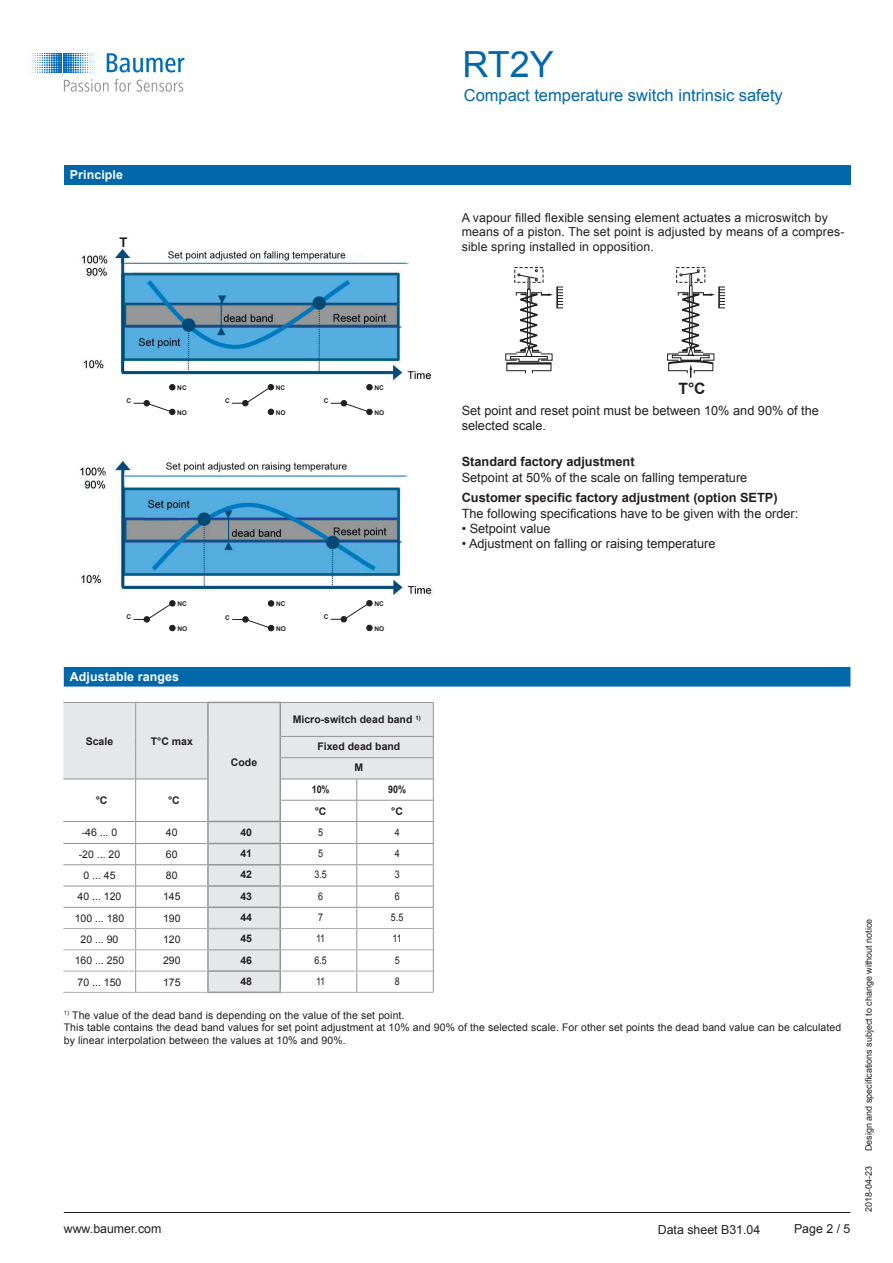
<style>
.page{position:relative;width:893px;height:1263px;background:#fff}
.page>*{position:absolute;margin:0;border:0;box-sizing:border-box;transform-origin:0 0}
.t1{font:36px "Arial";color:#0068a9}
.t2{font:16.5px "Arial";color:#0068a9}
.t3{font:700 15.6px "Arial";color:#231f20}
.t4{font:12.75px/15.3px "Arial";color:#231f20}
.t5{font:700 12.75px "Arial";color:#231f20}
.t6{font:12.3px/14.9px "Arial";letter-spacing:.01em;color:#231f20}
.t7{font:700 12.3px "Arial";letter-spacing:.01em;color:#fff}
.t8{font:10.5px/12.6px "Arial";letter-spacing:.01em;color:#231f20}
.t9{font:700 10.5px/21.3px "Arial";color:#231f20;text-align:center}
.t10{font:10.5px "Arial";letter-spacing:.01em;color:#231f20;scale:.85 1}
.t11{font:700 10.5px "Arial";color:#231f20;scale:.85 1}
.t12{font:9px "Arial";color:#231f20}
.t13{font:700 6.45px "Arial";color:#231f20}
.s1{font-family:"Helvetica";font-size:16.05px}
</style>
<div class="page">
<hr style="left:64px;top:1212px;width:786px;height:1px;background:#231f20">
<svg style="left:107px;top:53px;width:77px;height:20px"></svg>
<svg style="left:30px;top:53px;width:65px;height:20px"></svg>
<svg style="left:64px;top:79px;width:67px;height:13px"></svg>
<svg style="left:137px;top:80px;width:46px;height:12px"></svg>
<div style="left:64px;top:667px;width:786px;height:19px;background:#0068a9"></div>
<hr style="left:63px;top:992px;width:73px;height:1px;background:#adaeb2">
<hr style="left:136px;top:992px;width:71px;height:1px;background:#adaeb2">
<hr style="left:281px;top:992px;width:76px;height:1px;background:#adaeb2">
<hr style="left:357px;top:992px;width:77px;height:1px;background:#adaeb2">
<svg style="left:63px;top:702px;width:371px;height:290px"></svg>
<hr style="left:207px;top:991px;width:74px;height:2px;background:#939598">
<hr style="left:209px;top:928px;width:70px;height:1px;background:#adaeb2">
<hr style="left:209px;top:949px;width:70px;height:1px;background:#adaeb2">
<div style="left:64px;top:165px;width:786px;height:20px;background:#0068a9"></div>
<img style="left:80px;top:237px;width:352px;height:395px">
<div style="left:514px;top:267px;width:29px;height:16px;border:1px dashed #231f20"></div>
<svg style="left:505px;top:269px;width:58px;height:105px"></svg>
<div style="left:676px;top:267px;width:29px;height:16px;border:1px dashed #231f20"></div>
<svg style="left:667px;top:269px;width:58px;height:109px"></svg>
<svg style="left:133px;top:400px;width:42px;height:15px"></svg>
<svg style="left:169px;top:384px;width:6px;height:6px"></svg>
<svg style="left:232px;top:384px;width:42px;height:31px"></svg>
<svg style="left:331px;top:400px;width:41px;height:15px"></svg>
<svg style="left:367px;top:384px;width:5px;height:6px"></svg>
<svg style="left:134px;top:600px;width:41px;height:31px"></svg>
<svg style="left:232px;top:616px;width:42px;height:15px"></svg>
<svg style="left:268px;top:600px;width:6px;height:6px"></svg>
<svg style="left:331px;top:600px;width:41px;height:31px"></svg>
<p class="t7" style="left:70px;top:167px;width:55px">Principle</p>
<h1 class="t1" style="left:463px;top:40px;width:93px">RT2Y</h1>
<h2 class="t2" style="left:464px;top:85px;width:321px">Compact temperature switch intrinsic safety</h2>
<p class="t6" style="left:462px;top:210px;width:384px">A vapour filled flexible sensing element actuates a microswitch by means of a piston. The set point is adjusted by means of a compres&shy;sible spring installed in opposition.</p>
<p class="t13" style="left:127px;top:397px;width:6px">C</p>
<p class="t13" style="left:177px;top:384px;width:11px">NC</p>
<p class="t13" style="left:177px;top:408px;width:11px">NO</p>
<p class="t13" style="left:225px;top:397px;width:6px">C</p>
<p class="t13" style="left:276px;top:384px;width:11px">NC</p>
<p class="t13" style="left:276px;top:408px;width:11px">NO</p>
<p class="t13" style="left:324px;top:397px;width:6px">C</p>
<p class="t13" style="left:374px;top:384px;width:11px">NC</p>
<p class="t13" style="left:374px;top:408px;width:11px">NO</p>
<h3 class="t3" style="left:678px;top:378px;width:29px">T°C<span class="s1">P</span></h3>
<p class="t4" style="left:462px;top:403px;width:359px">Set point and reset point must be between 10% and 90% of the selected scale.</p>
<p class="t5" style="left:462px;top:453px;width:174px">Standard factory adjustment</p>
<p class="t4" style="left:462px;top:470px;width:287px">Setpoint at 50% of the scale on falling temperature</p>
<p class="t5" style="left:462px;top:489px;width:317px">Customer specific factory adjustment (option SETP)</p>
<p class="t4" style="left:462px;top:506px;width:338px">The following specifications have to be given with the order:</p>
<p class="t4" style="left:462px;top:521px;width:90px">• Setpoint value</p>
<p class="t4" style="left:462px;top:536px;width:255px">• Adjustment on falling or raising temperature</p>
<p class="t13" style="left:127px;top:613px;width:6px">C</p>
<p class="t13" style="left:177px;top:600px;width:11px">NC</p>
<p class="t13" style="left:177px;top:624px;width:11px">NO</p>
<p class="t13" style="left:225px;top:613px;width:6px">C</p>
<p class="t13" style="left:276px;top:600px;width:11px">NC</p>
<p class="t13" style="left:276px;top:625px;width:11px">NO</p>
<p class="t13" style="left:324px;top:613px;width:6px">C</p>
<p class="t13" style="left:374px;top:600px;width:11px">NC</p>
<p class="t13" style="left:374px;top:624px;width:11px">NO</p>
<p class="t7" style="left:70px;top:668px;width:111px">Adjustable ranges</p>
<p class="t9" style="left:86px;top:730px;width:29px">Scale</p>
<p class="t9" style="left:151px;top:730px;width:44px">T°C max</p>
<p class="t9" style="left:96px;top:790px;width:13px">°C</p>
<p class="t9" style="left:168px;top:790px;width:13px">°C</p>
<p class="t9" style="left:231px;top:752px;width:28px">Code</p>
<p class="t9" style="left:293px;top:709px;width:129px">Micro-switch dead band <sup>1)</sup></p>
<p class="t9" style="left:317px;top:736px;width:84px">Fixed dead band<br>M</p>
<p class="t11" style="left:312px;top:782px;width:23px">10%</p>
<p class="t11" style="left:388px;top:782px;width:23px">90%</p>
<p class="t9" style="left:315px;top:801px;width:13px">°C</p>
<p class="t9" style="left:391px;top:801px;width:13px">°C</p>
<p class="t8" style="left:82px;top:826px;width:37px">-46 ... 0</p>
<p class="t8" style="left:166px;top:826px;width:13px">40</p>
<p class="t9" style="left:240px;top:821px;width:13px">40</p>
<p class="t10" style="left:318px;top:825px;width:7px">5</p>
<p class="t10" style="left:395px;top:825px;width:7px">4</p>
<p class="t8" style="left:79px;top:848px;width:43px">-20 ... 20</p>
<p class="t8" style="left:166px;top:848px;width:13px">60</p>
<p class="t9" style="left:240px;top:843px;width:13px">41</p>
<p class="t10" style="left:318px;top:847px;width:7px">5</p>
<p class="t10" style="left:395px;top:847px;width:7px">4</p>
<p class="t8" style="left:83px;top:869px;width:34px">0 ... 45</p>
<p class="t8" style="left:166px;top:869px;width:13px">80</p>
<p class="t9" style="left:240px;top:864px;width:13px">42</p>
<p class="t10" style="left:314px;top:868px;width:16px">3.5</p>
<p class="t10" style="left:395px;top:868px;width:7px">3</p>
<p class="t8" style="left:78px;top:890px;width:45px">40 ... 120</p>
<p class="t8" style="left:163px;top:890px;width:19px">145</p>
<p class="t9" style="left:240px;top:886px;width:13px">43</p>
<p class="t10" style="left:318px;top:889px;width:7px">6</p>
<p class="t10" style="left:395px;top:889px;width:7px">6</p>
<p class="t8" style="left:75px;top:912px;width:51px">100 ... 180</p>
<p class="t8" style="left:163px;top:912px;width:19px">190</p>
<p class="t9" style="left:240px;top:907px;width:13px">44</p>
<p class="t10" style="left:318px;top:910px;width:7px">7</p>
<p class="t10" style="left:391px;top:910px;width:16px">5.5</p>
<p class="t8" style="left:81px;top:933px;width:39px">20 ... 90</p>
<p class="t8" style="left:163px;top:933px;width:19px">120</p>
<p class="t9" style="left:240px;top:928px;width:13px">45</p>
<p class="t10" style="left:316px;top:932px;width:12px">11</p>
<p class="t10" style="left:393px;top:932px;width:12px">11</p>
<p class="t8" style="left:75px;top:954px;width:51px">160 ... 250</p>
<p class="t8" style="left:163px;top:954px;width:19px">290</p>
<p class="t9" style="left:240px;top:949px;width:13px">46</p>
<p class="t10" style="left:314px;top:953px;width:16px">6.5</p>
<p class="t10" style="left:395px;top:953px;width:7px">5</p>
<p class="t8" style="left:78px;top:976px;width:45px">70 ... 150</p>
<p class="t8" style="left:163px;top:976px;width:19px">175</p>
<p class="t9" style="left:240px;top:971px;width:13px">48</p>
<p class="t10" style="left:316px;top:974px;width:12px">11</p>
<p class="t10" style="left:395px;top:974px;width:7px">8</p>
<p class="t8" style="left:64px;top:1009px;width:779px"><sup>1)</sup> The value of the dead band is depending on the value of the set point.<br>This table contains the dead band values for set point adjustment at 10% and 90% of the selected scale. For other set points the dead band value can be calculated by linear interpolation between the values at 10% and 90%.</p>
<p class="t6" style="left:64px;top:1221px;width:99px">www.baumer.com</p>
<p class="t6" style="left:658px;top:1222px;width:104px">Data sheet B31.04</p>
<p class="t6" style="left:794px;top:1221px;width:58px">Page 2 / 5</p>
<p class="t12" style="left:863px;top:1151px;width:234px;rotate:-90deg">Design and specifications subject to change without notice</p>
<p class="t12" style="left:863px;top:1212px;width:48px;rotate:-90deg">2018-04-23</p>
</div>
